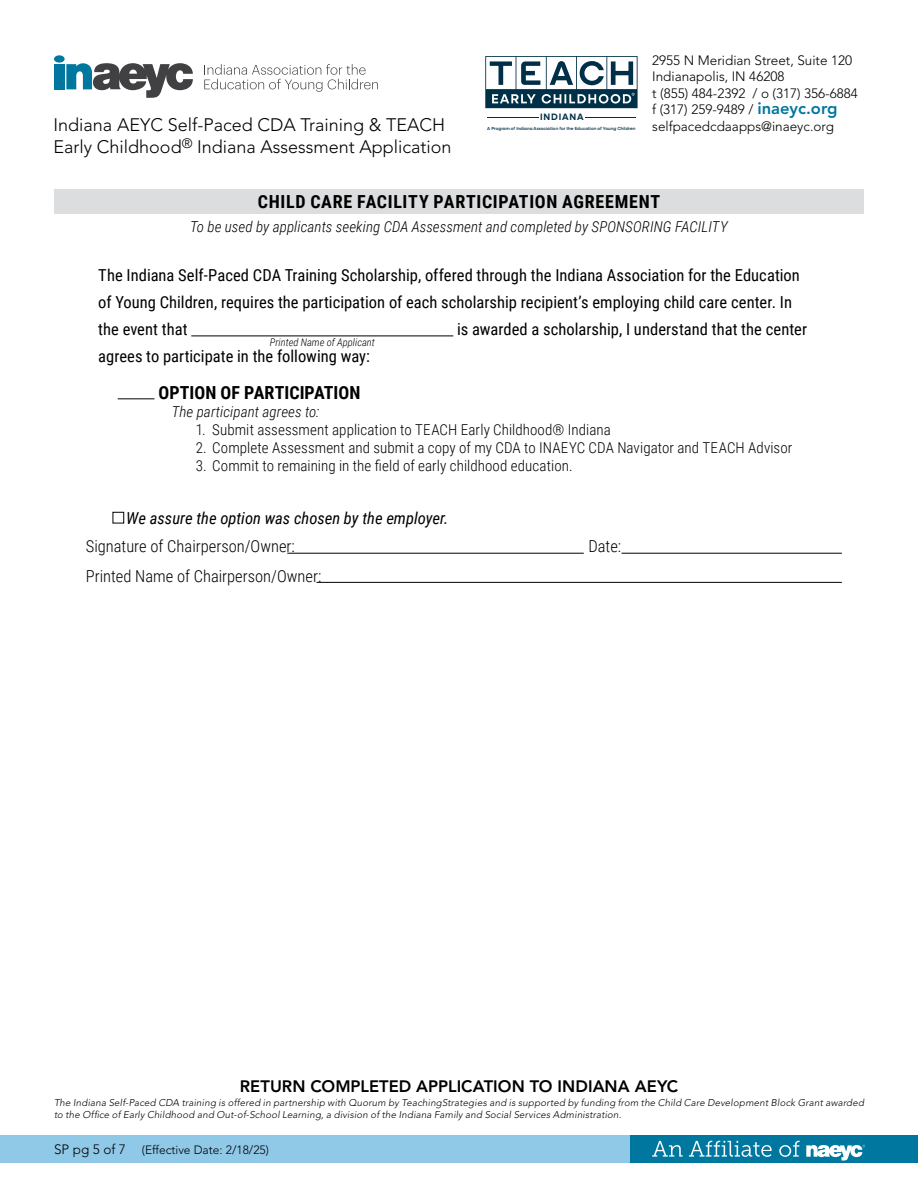
<style>
.page{position:relative;width:918px;height:1188px;background:#fff}
.page>*{position:absolute;margin:0;border:0;box-sizing:border-box;transform-origin:0 0}
.t1{font:300 18px/21.6px "Avenir LT Std";color:#000}
.t2{font:700 18px "Roboto Condensed";letter-spacing:.035em;color:#000}
.t3{font:700 18px "Roboto Condensed";color:#000}
.t4{font:16.5px/27px "Roboto Condensed";color:#000}
.t5{font:300 16.5px "Roboto Condensed";color:#000}
.t6{font:italic 16.5px "Roboto Condensed";color:#000}
.t7{font:800 16.5px "Avenir LT Std";color:#000}
.t8{font:300 15px "Roboto Condensed";letter-spacing:.005em;color:#000}
.t9{font:italic 300 15px "Roboto Condensed";letter-spacing:.005em;color:#000}
.t10{font:300 13.5px/16.5px "Avenir LT Std";color:#000}
.t11{font:300 12px "Avenir LT Std";color:#000}
.t12{font:italic 300 10.5px "Roboto Condensed";color:#000}
.t13{font:italic 300 9.75px/12px "Avenir LT Std";letter-spacing:.02em;color:#000}
.t14{font:600 9.3px "Neulis Sans";letter-spacing:.09em;color:#003048}
.t15{font:500 4.35px "Neulis Sans";color:#003048}
.s1{font-weight:800;font-size:16.5px;color:#00779f}
</style>
<div class="page">
<div style="left:54px;top:64px;width:10px;height:25px;background:#00779f"></div>
<div style="left:54px;top:55px;width:11px;height:8px;background:#00779f;border-radius:50%"></div>
<svg style="left:66px;top:63px;width:127px;height:35px"></svg>
<svg style="left:204px;top:64px;width:174px;height:28px"></svg>
<div style="left:0;top:1135px;width:918px;height:28px;background:#00779f"></div>
<svg style="left:806px;top:1145px;width:59px;height:16px"></svg>
<svg style="left:652px;top:1141px;width:31px;height:16px"></svg>
<svg style="left:689px;top:1141px;width:83px;height:16px"></svg>
<svg style="left:779px;top:1141px;width:21px;height:16px"></svg>
<div style="left:0;top:1135px;width:629px;height:28px;background:#90c8e8"></div>
<hr style="left:287px;top:553px;width:297px;height:1px;background:#000">
<hr style="left:622px;top:553px;width:220px;height:1px;background:#000">
<hr style="left:316px;top:582px;width:526px;height:1px;background:#000">
<div style="left:54px;top:189px;width:810px;height:24px;background:#dcddde"></div>
<hr style="left:191px;top:336px;width:262px;height:1px;background:#000">
<hr style="left:118px;top:399px;width:36px;height:1px;background:#000">
<hr style="left:586px;top:117px;width:50px;height:1px;background:#003048">
<hr style="left:487px;top:117px;width:52px;height:1px;background:#003048">
<svg style="left:485px;top:56px;width:153px;height:52px"></svg>
<div style="left:113px;top:512px;width:11px;height:11px;border:1px solid #000"></div>
<p class="t1" style="left:54px;top:114px;width:399px">Indiana AEYC Self-Paced CDA Training &amp; TEACH<br>Early Childhood<sup>®</sup> Indiana Assessment Application</p>
<p class="t14" style="left:540px;top:110px;width:45px">INDIANA</p>
<p class="t15" style="left:487px;top:125px;width:150px">A Program of Indiana Association for the Education of Young Children</p>
<p class="t10" style="left:652px;top:52px;width:207px">2955 N Meridian Street, Suite 120<br>Indianapolis, IN 46208<br>t (855) 484-2392 / o (317) 356-6884 f (317) 259-9489 / <span class="s1">inaeyc.org </span>selfpacedcdaapps@inaeyc.org</p>
<p class="t2" style="left:258px;top:189px;width:404px">CHILD CARE FACILITY PARTICIPATION AGREEMENT</p>
<p class="t9" style="left:190px;top:216px;width:539px">To be used by applicants seeking CDA Assessment and completed by SPONSORING FACILITY</p>
<p class="t4" style="left:98px;top:261px;width:703px">The Indiana Self-Paced CDA Training Scholarship, offered through the Indiana Association for the Education of Young Children, requires the participation of each scholarship recipient’s employing child care center. In the event that</p>
<p class="t12" style="left:270px;top:335px;width:106px">Printed Name of Applicant</p>
<p class="t4" style="left:457px;top:315px;width:352px">is awarded a scholarship, I understand that the center</p>
<p class="t4" style="left:98px;top:342px;width:273px">agrees to participate in the following way:</p>
<p class="t3" style="left:159px;top:380px;width:203px">OPTION OF PARTICIPATION</p>
<p class="t9" style="left:172px;top:401px;width:149px">The participant agrees to:</p>
<p class="t8" style="left:196px;top:419px;width:417px">1. Submit assessment application to TEACH Early Childhood® Indiana</p>
<p class="t8" style="left:196px;top:437px;width:598px">2. Complete Assessment and submit a copy of my CDA to INAEYC CDA Navigator and TEACH Advisor</p>
<p class="t8" style="left:196px;top:455px;width:379px">3. Commit to remaining in the field of early childhood education.</p>
<p class="t6" style="left:126px;top:506px;width:324px">We assure the option was chosen by the employer.</p>
<p class="t5" style="left:86px;top:534px;width:211px">Signature of Chairperson/Owner:</p>
<p class="t5" style="left:588px;top:534px;width:34px">Date:</p>
<p class="t5" style="left:86px;top:564px;width:237px">Printed Name of Chairperson/Owner:</p>
<p class="t7" style="left:240px;top:1076px;width:440px">RETURN COMPLETED APPLICATION TO INDIANA AEYC</p>
<p class="t13" style="left:54px;top:1097px;width:812px">The Indiana Self-Paced CDA training is offered in partnership with Quorum by TeachingStrategies and is supported by funding from the Child Care Development Block Grant awarded to the Office of Early Childhood and Out-of-School Learning, a division of the Indiana Family and Social Services Administration.</p>
<p class="t11" style="left:142px;top:1143px;width:129px">(Effective Date: 2/18/25)</p>
<p class="t10" style="left:54px;top:1142px;width:73px">SP pg 5 of 7</p>
</div>
